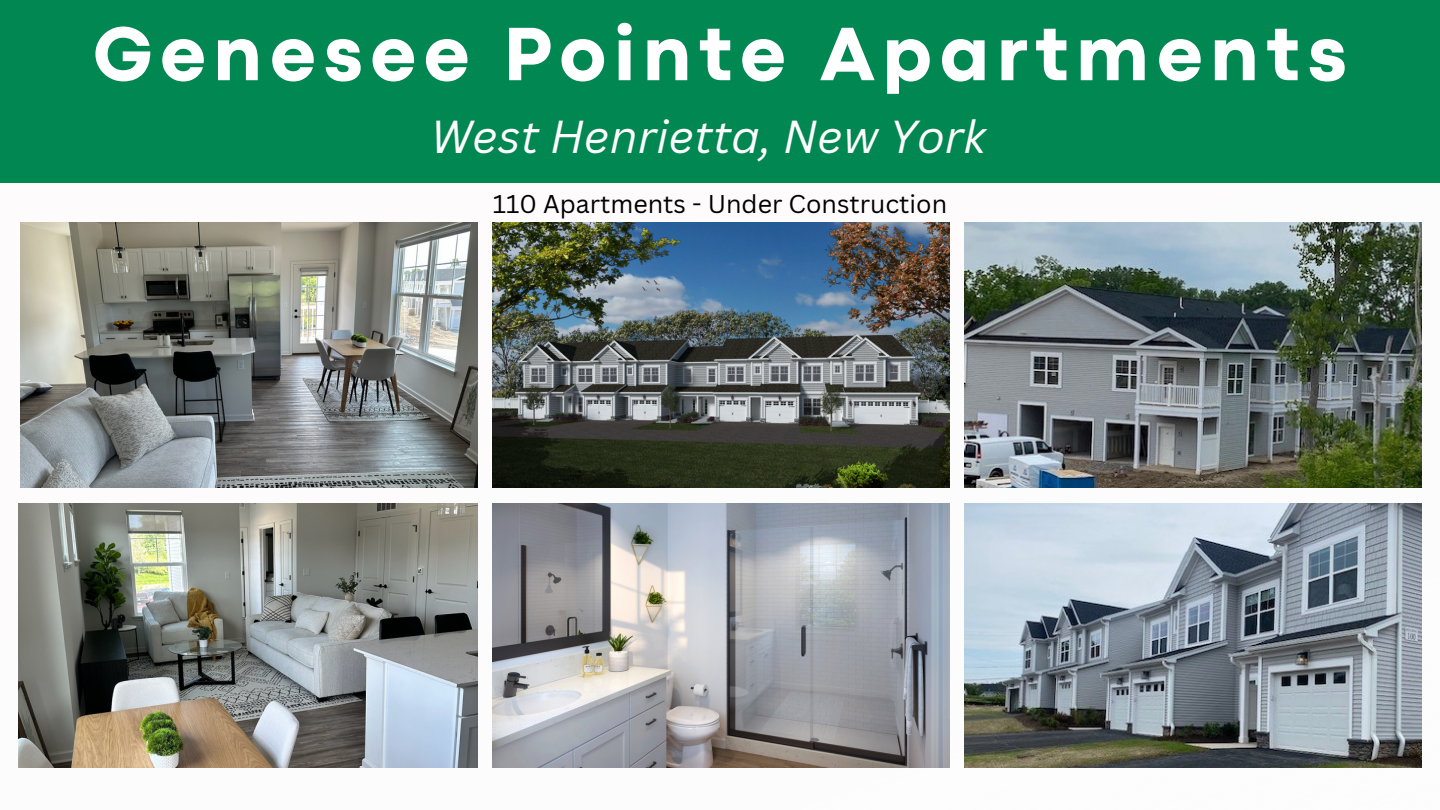
<style>
.page{position:relative;width:1440px;height:810px;background:#fff}
.page>*{position:absolute;margin:0;border:0;box-sizing:border-box;transform-origin:0 0}
.t1{font:800 78.9px "Codec Pro";letter-spacing:.1em;color:#fff}
.t2{font:italic 45px "Canva Sans";color:#fdfbfb}
.t3{font:25px "Canva Sans";color:#000}
</style>
<div class="page">
<div style="left:0;top:0;width:1440px;height:183px;background:#018752"></div>
<img style="left:965px;top:503px;width:456px;height:265px">
<img style="left:21px;top:223px;width:457px;height:265px">
<img style="left:19px;top:503px;width:459px;height:265px">
<img style="left:965px;top:223px;width:456px;height:265px">
<img style="left:493px;top:223px;width:456px;height:265px">
<img style="left:493px;top:503px;width:456px;height:265px">
<p class="t1" style="left:93px;top:26px;width:1255px">Genesee Pointe Apartments</p>
<p class="t2" style="left:430px;top:105px;width:557px">West Henrietta, New York</p>
<p class="t3" style="left:493px;top:186px;width:456px">110 Apartments - Under Construction</p>
</div>
